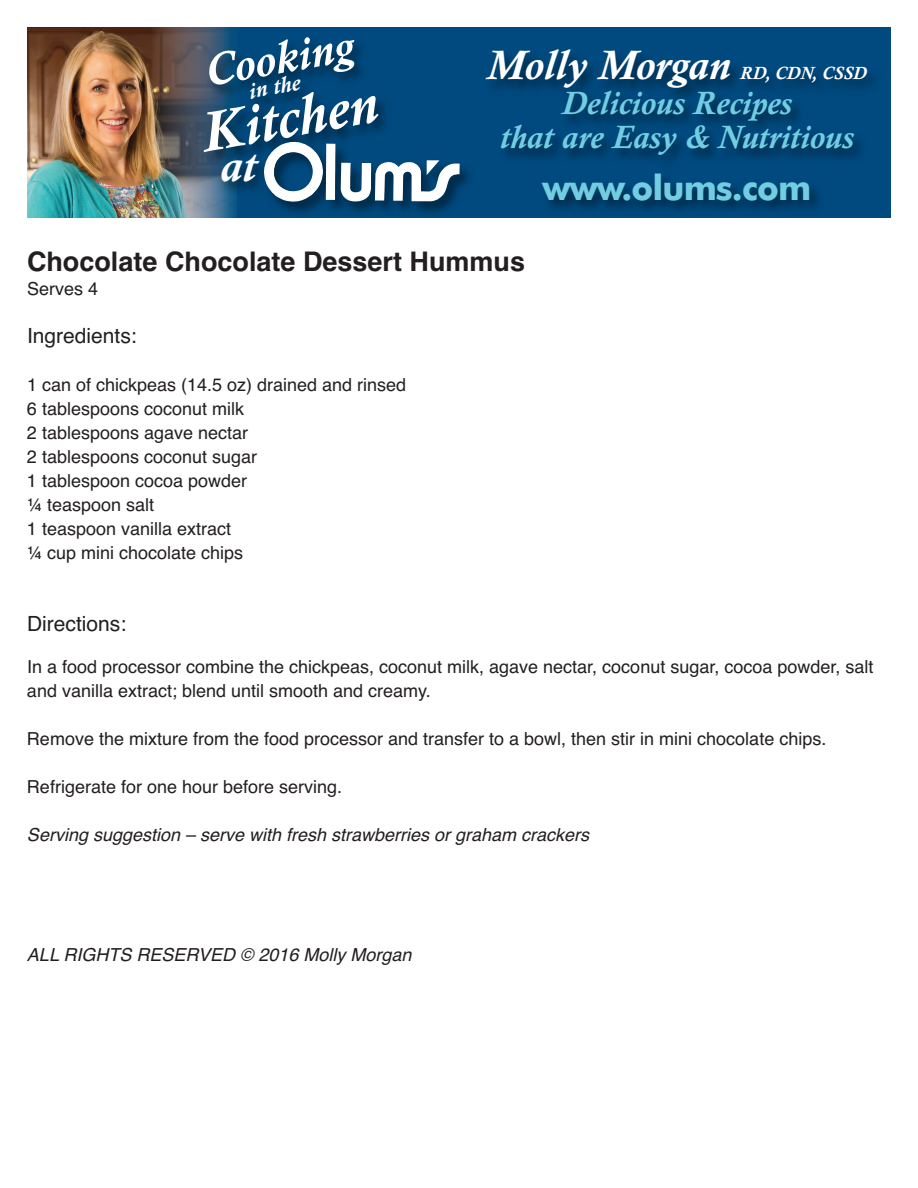
<style>
.page{position:relative;width:918px;height:1188px;background:#fff}
.page>*{position:absolute;margin:0;border:0;box-sizing:border-box;transform-origin:0 0}
.t1{font:italic 700 56.7px "Calisto";color:#fff}
.t2{font:italic 700 45.45px "Calisto";color:#fff}
.t3{font:italic 700 42px "Calisto";color:#fff}
.t4{font:700 34.95px "Futura BT";letter-spacing:-.025em;color:#71cee2}
.t5{font:italic 700 33px/34.5px "Calisto";color:#71cee2;text-align:center}
.t6{font:700 27px "Helvetica";color:#231f20}
.t7{font:italic 700 22.65px "Calisto";color:#fff}
.t8{font:21px "Helvetica";color:#231f20}
.t9{font:18px/24px "Helvetica";color:#231f20}
.t10{font:italic 18px "Helvetica";color:#231f20}
.t11{font:italic 700 18px "Calisto";color:#fff}
</style>
<div class="page">
<svg style="left:27px;top:27px;width:864px;height:191px;background:#004577"></svg>
<img style="left:27px;top:27px;width:125px;height:191px">
<img style="left:152px;top:27px;width:22px;height:191px">
<img style="left:174px;top:27px;width:280px;height:191px">
<img style="left:264px;top:142px;width:192px;height:60px">
<img style="left:449px;top:39px;width:425px;height:151px">
<h2 class="t2" style="left:200px;top:44px;width:152px;rotate:-10deg">Cooking</h2>
<p class="t7" style="left:247px;top:78px;width:53px;rotate:-10deg">in the</p>
<h1 class="t1" style="left:196px;top:100px;width:179px;rotate:-10deg">Kitchen</h1>
<h2 class="t2" style="left:220px;top:138px;width:37px">at</h2>
<h3 class="t3" style="left:487px;top:40px;width:245px">Molly Morgan</h3>
<p class="t11" style="left:740px;top:63px;width:128px">RD, CDN, CSSD</p>
<h3 class="t5" style="left:500px;top:85px;width:355px">Delicious Recipes<br>that are Easy &amp; Nutritious</h3>
<h3 class="t4" style="left:542px;top:174px;width:270px">www.olums.com</h3>
<h3 class="t6" style="left:27px;top:246px;width:500px">Chocolate Chocolate Dessert Hummus</h3>
<p class="t9" style="left:27px;top:277px;width:73px">Serves 4</p>
<p class="t8" style="left:27px;top:324px;width:111px">Ingredients:</p>
<p class="t9" style="left:27px;top:373px;width:381px">1 can of chickpeas (14.5 oz) drained and rinsed<br>6 tablespoons coconut milk<br>2 tablespoons agave nectar<br>2 tablespoons coconut sugar<br>1 tablespoon cocoa powder<br>¼ teaspoon salt<br>1 teaspoon vanilla extract<br>¼ cup mini chocolate chips</p>
<p class="t8" style="left:27px;top:612px;width:101px">Directions:</p>
<p class="t9" style="left:27px;top:655px;width:848px">In a food processor combine the chickpeas, coconut milk, agave nectar, coconut sugar, cocoa powder, salt and vanilla extract; blend until smooth and creamy.</p>
<p class="t9" style="left:27px;top:727px;width:801px">Remove the mixture from the food processor and transfer to a bowl, then stir in mini chocolate chips.</p>
<p class="t9" style="left:27px;top:775px;width:317px">Refrigerate for one hour before serving.</p>
<p class="t10" style="left:27px;top:824px;width:564px">Serving suggestion – serve with fresh strawberries or graham crackers</p>
<p class="t10" style="left:27px;top:944px;width:386px">ALL RIGHTS RESERVED © 2016 Molly Morgan</p>
</div>
